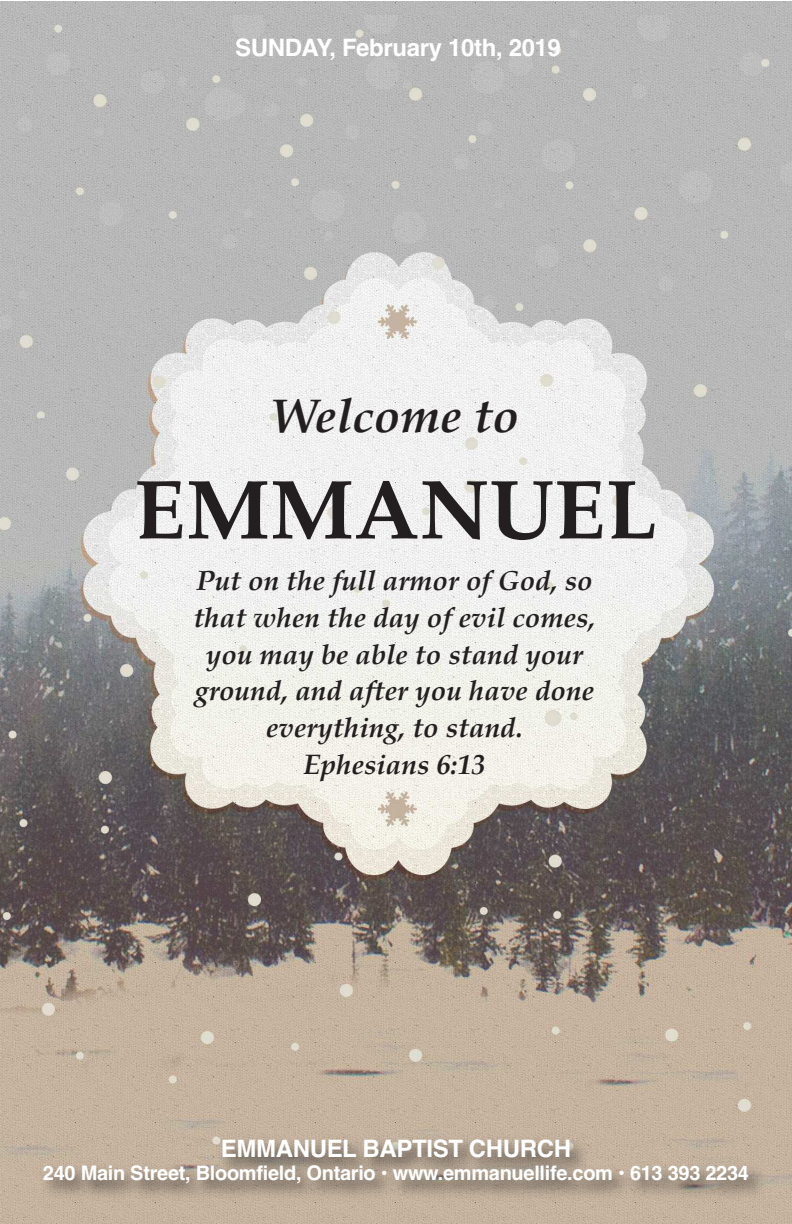
<style>
.page{position:relative;width:792px;height:1224px;background:#fff}
.page>*{position:absolute;margin:0;border:0;box-sizing:border-box;transform-origin:0 0}
.t1{font:700 84px "Palatino";color:#231f20}
.t2{font:italic 700 48px "Palatino";color:#231f20}
.t3{font:italic 700 28px/37px "Palatino";color:#231f20;text-align:center}
.t4{font:700 24px "Helvetica";letter-spacing:-.015em;color:#fff}
.t5{font:700 20px "Helvetica";letter-spacing:-.015em;color:#fff}
</style>
<div class="page">
<img style="left:0;top:1px;width:792px;height:1223px">
<img style="left:14px;top:1120px;width:778px;height:95px">
<p class="t4" style="left:235px;top:34px;width:327px">SUNDAY, February 10th, 2019</p>
<h2 class="t2" style="left:270px;top:393px;width:251px">Welcome to</h2>
<h1 class="t1" style="left:135px;top:470px;width:524px">EMMANUEL</h1>
<p class="t3" style="left:193px;top:563px;width:404px">Put on the full armor of God, so that when the day of evil comes, you may be able to stand your ground, and after you have done everything, to stand.<br>Ephesians 6:13</p>
<p class="t4" style="left:221px;top:1135px;width:352px">EMMANUEL BAPTIST CHURCH</p>
<p class="t5" style="left:43px;top:1161px;width:708px">240 Main Street, Bloomfield, Ontario • www.emmanuellife.com • 613 393 2234</p>
</div>
